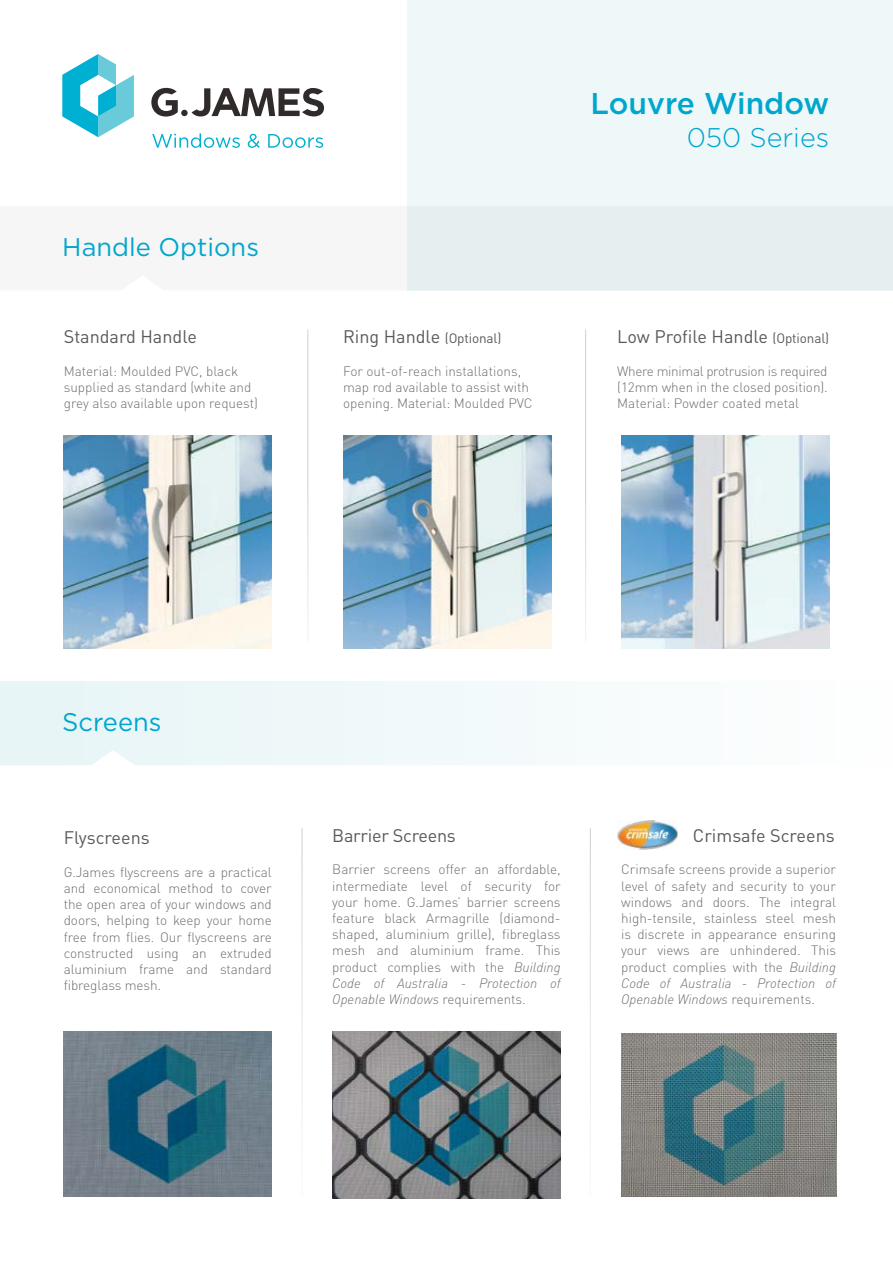
<style>
.page{position:relative;width:893px;height:1263px;background:#fff}
.page>*{position:absolute;margin:0;border:0;box-sizing:border-box;transform-origin:0 0}
.t1{font:500 30px "Gotham";color:#00a6ce}
.t2{font:300 27px "Gotham";color:#00a6ce}
.t3{font:25.5px "Gotham HTF";color:#00a6ce}
.t4{font:18px "DINOT";color:#58595b}
.t5{font:300 13.5px/16.2px "DINOT";color:#6d6e71;text-align:justify}
.s1{font-size:13.5px}
.s2{font-style:italic}
</style>
<div class="page">
<hr style="left:307px;top:329px;width:1px;height:313px;background:#d1d3d4">
<hr style="left:585px;top:329px;width:1px;height:313px;background:#d1d3d4">
<div style="left:0;top:681px;width:536px;height:84px;background:#eef7f9"></div>
<div style="left:407px;top:0;width:486px;height:290px;background:#eef8f9"></div>
<svg style="left:62px;top:54px;width:72px;height:83px"></svg>
<svg style="left:151px;top:88px;width:27px;height:29px"></svg>
<div style="left:181px;top:110px;width:7px;height:6px;background:#312a2a;border-radius:50%"></div>
<svg style="left:192px;top:88px;width:132px;height:28px"></svg>
<svg style="left:152px;top:133px;width:88px;height:15px"></svg>
<svg style="left:248px;top:134px;width:12px;height:14px"></svg>
<svg style="left:268px;top:134px;width:55px;height:14px"></svg>
<img style="left:64px;top:435px;width:208px;height:213px">
<img style="left:343px;top:435px;width:208px;height:213px">
<img style="left:621px;top:435px;width:208px;height:213px">
<img style="left:64px;top:1031px;width:208px;height:166px">
<img style="left:332px;top:1031px;width:229px;height:168px">
<img style="left:621px;top:1033px;width:215px;height:164px">
<hr style="left:301px;top:828px;width:2px;height:369px;background:#d1d3d4">
<hr style="left:590px;top:828px;width:1px;height:369px;background:#d1d3d4">
<img style="left:617px;top:820px;width:61px;height:30px">
<h3 class="t3" style="left:62px;top:233px;width:198px">Handle Options</h3>
<h3 class="t4" style="left:64px;top:325px;width:135px">Standard Handle</h3>
<p class="t5" style="left:64px;top:362px;width:196px;text-align:left">Material: Moulded PVC, black supplied as standard (white and grey also available upon request)</p>
<h1 class="t1" style="left:591px;top:84px;width:240px">Louvre Window</h1>
<h2 class="t2" style="left:687px;top:120px;width:144px">050 Series</h2>
<h3 class="t4" style="left:343px;top:325px;width:160px">Ring Handle <span class="s1">(Optional)</span></h3>
<p class="t5" style="left:343px;top:362px;width:191px;text-align:left">For out-of-reach installations, map rod available to assist with opening. Material: Moulded PVC</p>
<h3 class="t4" style="left:617px;top:325px;width:213px">Low Profile Handle <span class="s1">(Optional)</span></h3>
<p class="t5" style="left:617px;top:362px;width:212px">Where minimal protrusion is required (12mm when in the closed position).<br>Material: Powder coated metal</p>
<h3 class="t3" style="left:62px;top:708px;width:101px">Screens</h3>
<h3 class="t4" style="left:64px;top:826px;width:87px">Flyscreens</h3>
<p class="t5" style="left:64px;top:863px;width:210px">G.James flyscreens are a practical and economical method to cover the open area of your windows and doors, helping to keep your home free from flies. Our flyscreens are constructed using an extruded aluminium frame and standard fibreglass mesh.</p>
<h3 class="t4" style="left:332px;top:824px;width:125px">Barrier Screens</h3>
<p class="t5" style="left:332px;top:861px;width:230px">Barrier screens offer an affordable, intermediate level of security for your home. G.James’ barrier screens feature black Armagrille (diamond&shy;shaped, aluminium grille), fibreglass mesh and aluminium frame. This product complies with the <span class="s2">Building Code of Australia - Protection of Openable Windows</span> requirements.</p>
<h3 class="t4" style="left:693px;top:824px;width:143px">Crimsafe Screens</h3>
<p class="t5" style="left:621px;top:861px;width:216px">Crimsafe screens provide a superior level of safety and security to your windows and doors. The integral high-tensile, stainless steel mesh is discrete in appearance ensuring your views are unhindered. This product complies with the <span class="s2">Building Code of Australia - Protection of Openable Windows</span> requirements.</p>
</div>
